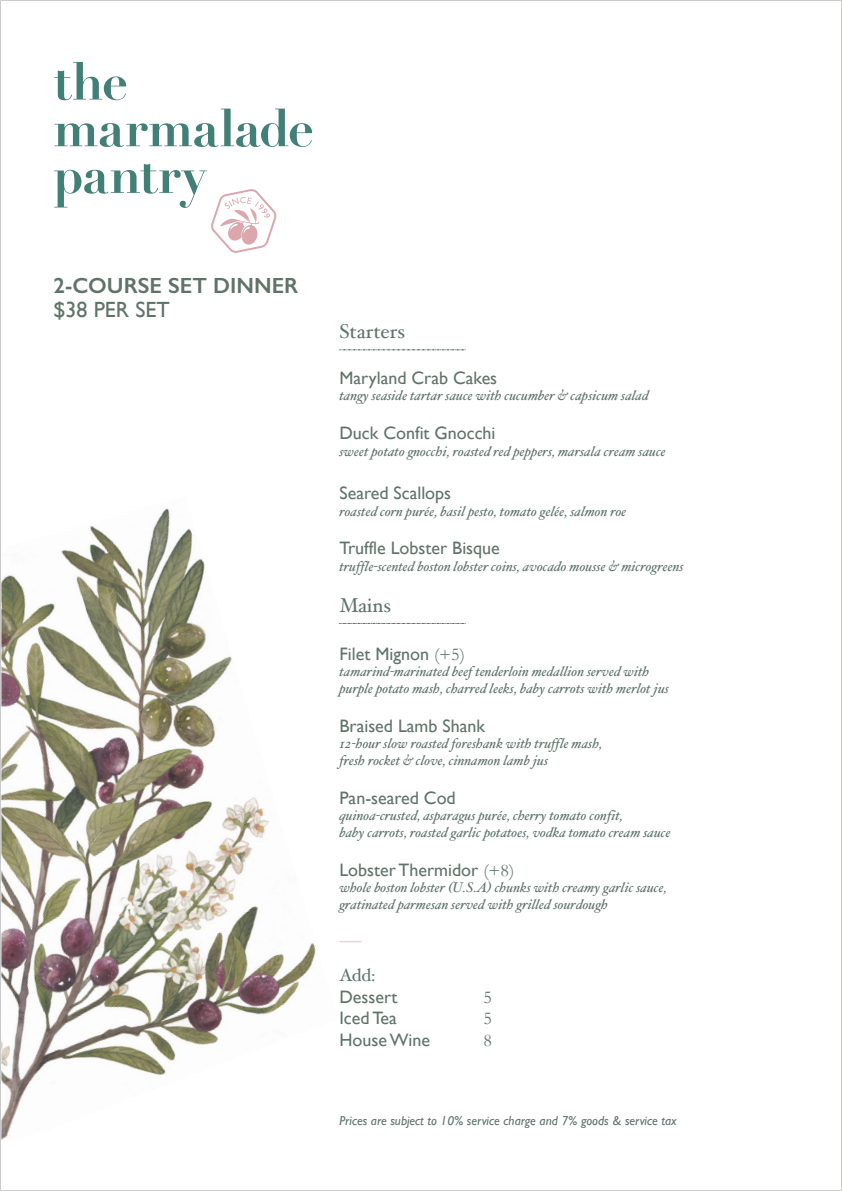
<style>
.page{position:relative;width:842px;height:1191px;background:#fff}
.page>*{position:absolute;margin:0;border:0;box-sizing:border-box;transform-origin:0 0}
.t1{font:600 22px "Gill Sans";color:#607369}
.t2{font:22px "Gill Sans";color:#607369}
.t3{font:20px "Hoefler Text";color:#607369}
.t4{font:18px "Gill Sans";color:#607369}
.t5{font:18px "Hoefler Text";color:#607369}
.t6{font:18px "Garamond";color:#607369}
.t7{font:italic 14px/16.8px "Hoefler Text";color:#607369}
.t8{font:italic 13px "Gill Sans";color:#607369}
.s1{font-family:"Garamond"}
</style>
<div class="page">
<img style="left:1px;top:508px;width:315px;height:632px">
<svg style="left:339px;top:349px;width:127px;height:1px"></svg>
<svg style="left:55px;top:109px;width:257px;height:38px"></svg>
<svg style="left:54px;top:62px;width:72px;height:38px"></svg>
<svg style="left:54px;top:164px;width:223px;height:89px"></svg>
<svg style="left:339px;top:941px;width:23px;height:1px"></svg>
<svg style="left:339px;top:623px;width:127px;height:1px"></svg>
<h1 class="t1" style="left:54px;top:272px;width:246px">2-COURSE SET DINNER</h1>
<h1 class="t2" style="left:54px;top:297px;width:118px">$38 PER SET</h1>
<h2 class="t3" style="left:339px;top:319px;width:67px">Starters</h2>
<p class="t4" style="left:339px;top:367px;width:159px">Maryland Crab Cakes</p>
<p class="t7" style="left:339px;top:387px;width:311px">tangy seaside tartar sauce with cucumber &amp; capsicum salad</p>
<p class="t4" style="left:339px;top:422px;width:158px">Duck Confit Gnocchi</p>
<p class="t7" style="left:339px;top:442px;width:328px">sweet potato gnocchi, roasted red peppers, marsala cream sauce</p>
<p class="t4" style="left:339px;top:482px;width:113px">Seared Scallops</p>
<p class="t7" style="left:339px;top:502px;width:289px">roasted corn purée, basil pesto, tomato gelée, salmon roe</p>
<p class="t4" style="left:339px;top:537px;width:162px">Truffle Lobster Bisque</p>
<p class="t7" style="left:339px;top:557px;width:346px">truffle-scented boston lobster coins, avocado mousse &amp; microgreens</p>
<h2 class="t3" style="left:339px;top:593px;width:53px">Mains</h2>
<p class="t4" style="left:339px;top:643px;width:127px">Filet Mignon <span class="s1">(+5)</span></p>
<p class="t7" style="left:339px;top:663px;width:331px">tamarind-marinated beef tenderloin medallion served with purple potato mash, charred leeks, baby carrots with merlot jus</p>
<p class="t4" style="left:339px;top:715px;width:147px">Braised Lamb Shank</p>
<p class="t7" style="left:339px;top:735px;width:264px">12-hour slow roasted foreshank with truffle mash, fresh rocket &amp; clove, cinnamon lamb jus</p>
<p class="t4" style="left:339px;top:787px;width:118px">Pan-seared Cod</p>
<p class="t7" style="left:339px;top:807px;width:333px">quinoa-crusted, asparagus purée, cherry tomato confit,<br>baby carrots, roasted garlic potatoes, vodka tomato cream sauce</p>
<p class="t4" style="left:339px;top:859px;width:176px">Lobster Thermidor <span class="s1">(+8)</span></p>
<p class="t7" style="left:339px;top:879px;width:329px">whole boston lobster (U.S.A) chunks with creamy garlic sauce, gratinated parmesan served with grilled sourdough</p>
<p class="t5" style="left:339px;top:964px;width:38px">Add:</p>
<p class="t4" style="left:339px;top:986px;width:60px">Dessert</p>
<p class="t6" style="left:483px;top:986px;width:10px">5</p>
<p class="t4" style="left:339px;top:1007px;width:59px">Iced Tea</p>
<p class="t6" style="left:483px;top:1008px;width:10px">5</p>
<p class="t4" style="left:339px;top:1029px;width:92px">House Wine</p>
<p class="t6" style="left:483px;top:1029px;width:10px">8</p>
<p class="t8" style="left:339px;top:1113px;width:339px">Prices are subject to 10% service charge and 7% goods &amp; service tax</p>
</div>
